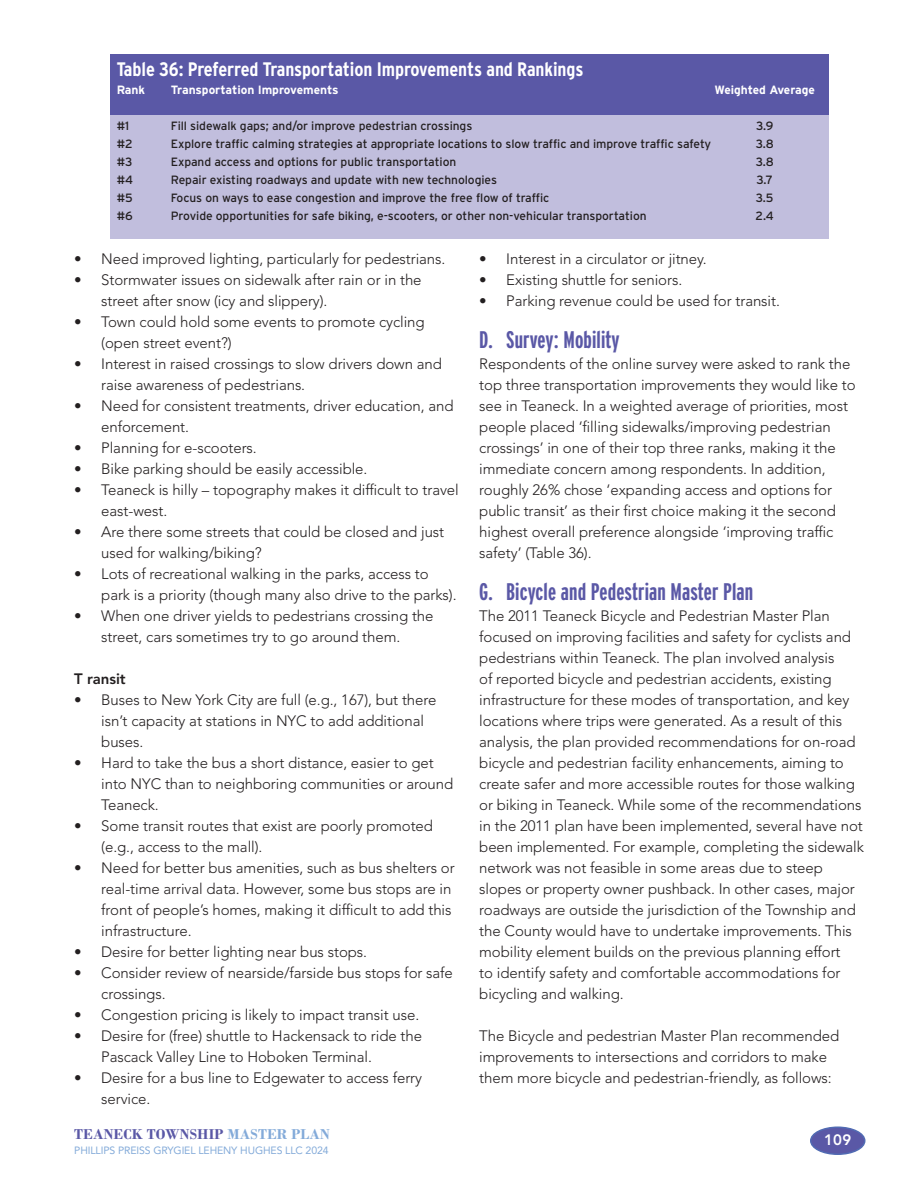
<style>
.page{position:relative;width:918px;height:1188px;background:#fff}
.page>*{position:absolute;margin:0;border:0;box-sizing:border-box;transform-origin:0 0}
.letter_para_head{font:700 24px "Interstate Compressed";letter-spacing:.005em;color:#5a58a6}
.table_title{font:700 19.5px "Interstate Condensed";letter-spacing:-.005em;color:#fff}
.text{font:300 15px/21px "Avenir LT Std";letter-spacing:-.005em;color:#231f20}
.text_indent{font:300 15px/21px "Avenir LT Std";letter-spacing:-.005em;color:#231f20}
.t1{font:700 15px "Bodoni";letter-spacing:.01em;color:#5a58a6}
.text_bold{font:800 15px "Avenir LT Std";letter-spacing:-.005em;color:#231f20}
.t2{font:800 15px "Avenir LT Std";color:#fff}
.table_text{font:12px "Interstate";letter-spacing:-.005em;color:#231f20}
.Table_columns_text{font:700 12px "Interstate";letter-spacing:-.005em;color:#fff}
.t3{font:10.5px "Avenir LT Std";letter-spacing:-.01em;color:#83aad9}
.s1{color:#83aad9}
</style>
<div class="page">
<div style="left:811px;top:1127px;width:54px;height:27px;background:#5a58a6;border-radius:50%"></div>
<div style="left:810px;top:1126px;width:56px;height:29px;border:2px solid #516bb3;border-radius:50%"></div>
<div style="left:110px;top:67px;width:718px;height:172px;background:#c1bedd"></div>
<div style="left:110px;top:54px;width:718px;height:61px;background:#5a58a6"></div>
<p class="table_title" style="left:117px;top:58px;width:468px">Table 36: Preferred Transportation Improvements and Rankings</p>
<p class="Table_columns_text" style="left:117px;top:83px;width:30px">Rank</p>
<p class="Table_columns_text" style="left:171px;top:83px;width:169px">Transportation Improvements</p>
<p class="Table_columns_text" style="left:715px;top:83px;width:102px">Weighted Average</p>
<p class="table_text" style="left:117px;top:119px;width:14px">#1</p>
<p class="table_text" style="left:171px;top:119px;width:303px">Fill sidewalk gaps; and/or improve pedestrian crossings</p>
<p class="table_text" style="left:756px;top:119px;width:19px">3.9</p>
<p class="table_text" style="left:117px;top:137px;width:17px">#2</p>
<p class="table_text" style="left:171px;top:137px;width:542px">Explore traffic calming strategies at appropriate locations to slow traffic and improve traffic safety</p>
<p class="table_text" style="left:756px;top:137px;width:20px">3.8</p>
<p class="table_text" style="left:117px;top:155px;width:17px">#3</p>
<p class="table_text" style="left:171px;top:155px;width:287px">Expand access and options for public transportation</p>
<p class="table_text" style="left:756px;top:155px;width:20px">3.8</p>
<p class="table_text" style="left:117px;top:173px;width:18px">#4</p>
<p class="table_text" style="left:171px;top:173px;width:328px">Repair existing roadways and update with new technologies</p>
<p class="table_text" style="left:757px;top:173px;width:18px">3.7</p>
<p class="table_text" style="left:117px;top:191px;width:17px">#5</p>
<p class="table_text" style="left:171px;top:191px;width:380px">Focus on ways to ease congestion and improve the free flow of traffic</p>
<p class="table_text" style="left:756px;top:191px;width:19px">3.5</p>
<p class="table_text" style="left:117px;top:209px;width:17px">#6</p>
<p class="table_text" style="left:171px;top:209px;width:477px">Provide opportunities for safe biking, e-scooters, or other non-vehicular transportation</p>
<p class="table_text" style="left:756px;top:209px;width:20px">2.4</p>
<p class="text_indent" style="left:74px;top:248px;width:373px">• Need improved lighting, particularly for pedestrians.</p>
<p class="text_indent" style="left:101px;top:269px;width:322px;text-indent:-27px">• Stormwater issues on sidewalk after rain or in the street after snow (icy and slippery).</p>
<p class="text_indent" style="left:101px;top:311px;width:325px;text-indent:-27px">• Town could hold some events to promote cycling (open street event?)</p>
<p class="text_indent" style="left:101px;top:353px;width:342px;text-indent:-27px">• Interest in raised crossings to slow drivers down and raise awareness of pedestrians.</p>
<p class="text_indent" style="left:101px;top:395px;width:354px;text-indent:-27px">• Need for consistent treatments, driver education, and enforcement.</p>
<p class="text_indent" style="left:74px;top:437px;width:184px">• Planning for e-scooters.</p>
<p class="text_indent" style="left:74px;top:458px;width:295px">• Bike parking should be easily accessible.</p>
<p class="text_indent" style="left:101px;top:479px;width:359px;text-indent:-27px">• Teaneck is hilly – topography makes it difficult to travel east-west.</p>
<p class="text_indent" style="left:101px;top:521px;width:345px;text-indent:-27px">• Are there some streets that could be closed and just used for walking/biking?</p>
<p class="text_indent" style="left:101px;top:563px;width:357px;text-indent:-27px">• Lots of recreational walking in the parks, access to park is a priority (though many also drive to the parks).</p>
<p class="text_indent" style="left:74px;top:605px;width:361px;text-align:center">• When one driver yields to pedestrians crossing the street, cars sometimes try to go around them.</p>
<p class="text_bold" style="left:74px;top:670px;width:53px">T ransit</p>
<p class="text_indent" style="left:101px;top:689px;width:337px;text-indent:-27px">• Buses to New York City are full (e.g., 167), but there isn’t capacity at stations in NYC to add additional buses.</p>
<p class="text_indent" style="left:101px;top:752px;width:354px;text-indent:-27px">• Hard to take the bus a short distance, easier to get into NYC than to neighboring communities or around<br>Teaneck.</p>
<p class="text_indent" style="left:101px;top:815px;width:333px;text-indent:-27px">• Some transit routes that exist are poorly promoted (e.g., access to the mall).</p>
<p class="text_indent" style="left:101px;top:857px;width:355px;text-indent:-27px">• Need for better bus amenities, such as bus shelters or real-time arrival data. However, some bus stops are in front of people’s homes, making it difficult to add this infrastructure.</p>
<p class="text_indent" style="left:74px;top:941px;width:294px">• Desire for better lighting near bus stops.</p>
<p class="text_indent" style="left:101px;top:962px;width:353px;text-indent:-27px">• Consider review of nearside/farside bus stops for safe crossings.</p>
<p class="text_indent" style="left:74px;top:1004px;width:346px">• Congestion pricing is likely to impact transit use.</p>
<p class="text_indent" style="left:101px;top:1025px;width:322px;text-indent:-27px">• Desire for (free) shuttle to Hackensack to ride the<br>Pascack Valley Line to Hoboken Terminal.</p>
<p class="text_indent" style="left:101px;top:1067px;width:322px;text-indent:-27px">• Desire for a bus line to Edgewater to access ferry service.</p>
<p class="t1" style="left:74px;top:1125px;width:257px">TEANECK TOWNSHIP <span class="s1">MASTER PLAN</span></p>
<p class="t3" style="left:74px;top:1144px;width:256px">PHILLIPS PREISS GRYGIEL LEHENY HUGHES LLC 2024</p>
<p class="text_indent" style="left:479px;top:248px;width:229px">• Interest in a circulator or jitney.</p>
<p class="text_indent" style="left:479px;top:269px;width:205px">• Existing shuttle for seniors.</p>
<p class="text_indent" style="left:479px;top:290px;width:302px">• Parking revenue could be used for transit.</p>
<p class="letter_para_head" style="left:479px;top:326px;width:142px">D. Survey: Mobility</p>
<p class="text" style="left:479px;top:353px;width:378px">Respondents of the online survey were asked to rank the top three transportation improvements they would like to see in Teaneck. In a weighted average of priorities, most people placed ‘filling sidewalks/improving pedestrian crossings’ in one of their top three ranks, making it the immediate concern among respondents. In addition, roughly 26% chose ‘expanding access and options for public transit’ as their first choice making it the second highest overall preference alongside ‘improving traffic safety’ (Table 36).</p>
<p class="letter_para_head" style="left:479px;top:578px;width:275px">G. Bicycle and Pedestrian Master Plan</p>
<p class="text" style="left:479px;top:605px;width:386px">The 2011 Teaneck Bicycle and Pedestrian Master Plan focused on improving facilities and safety for cyclists and pedestrians within Teaneck. The plan involved analysis<br>of reported bicycle and pedestrian accidents, existing infrastructure for these modes of transportation, and key locations where trips were generated. As a result of this analysis, the plan provided recommendations for on-road bicycle and pedestrian facility enhancements, aiming to create safer and more accessible routes for those walking or biking in Teaneck. While some of the recommendations in the 2011 plan have been implemented, several have not been implemented. For example, completing the sidewalk network was not feasible in some areas due to steep slopes or property owner pushback. In other cases, major roadways are outside the jurisdiction of the Township and the County would have to undertake improvements. This mobility element builds on the previous planning effort<br>to identify safety and comfortable accommodations for bicycling and walking.</p>
<p class="text" style="left:479px;top:1025px;width:362px">The Bicycle and pedestrian Master Plan recommended improvements to intersections and corridors to make them more bicycle and pedestrian-friendly, as follows:</p>
<p class="t2" style="left:824px;top:1131px;width:28px">109</p>
</div>
